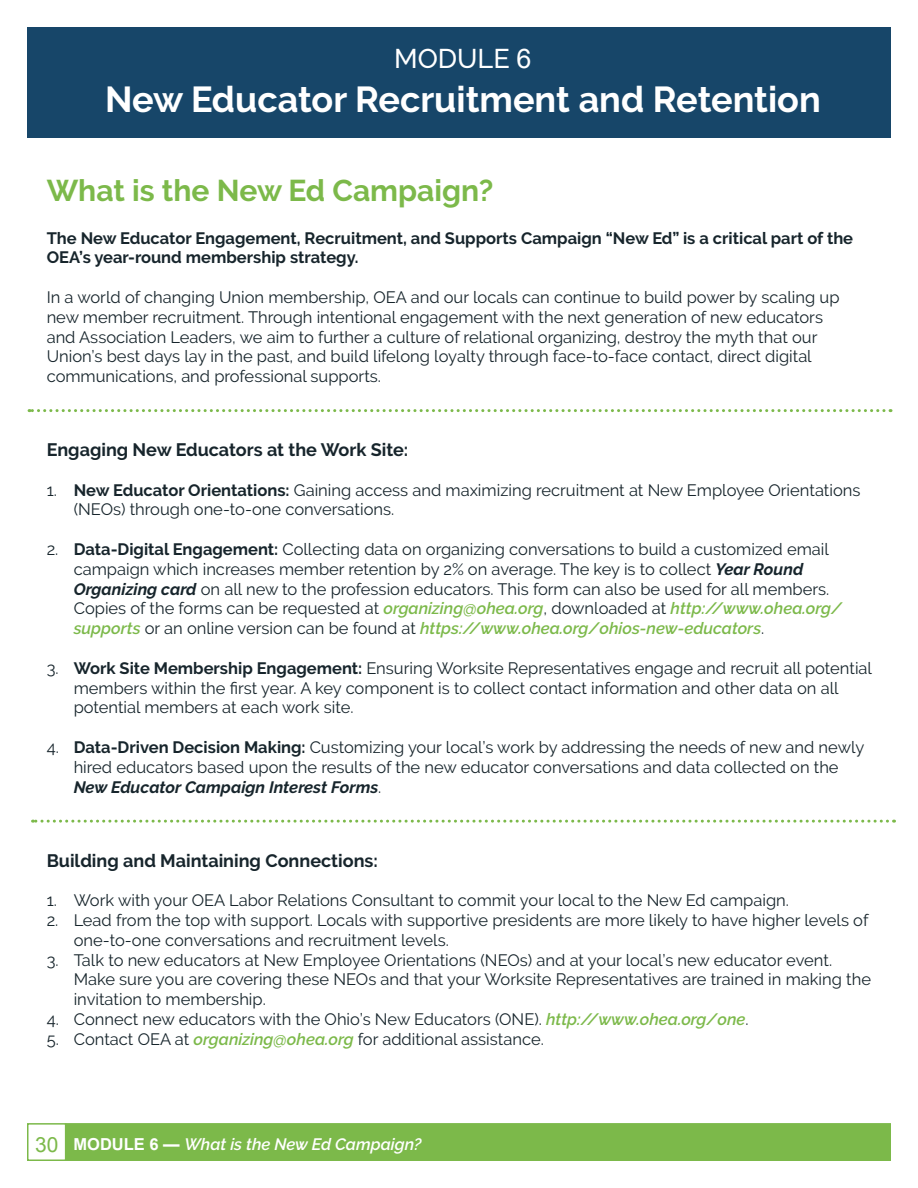
<style>
.page{position:relative;width:918px;height:1188px;background:#fff}
.page>*{position:absolute;margin:0;border:0;box-sizing:border-box;transform-origin:0 0}
.t1{font:700 36px "Raleway";color:#fff}
.t2{font:700 30px "Raleway";color:#7cb94a}
.t3{font:500 27px "Raleway";color:#fff}
.t4{font:20.85px "Arial";color:#7cb94a}
.t5{font:700 18px "Raleway";color:#17252c}
.t6{font:16.5px/19.8px "Raleway";color:#17252c}
.t7{font:700 16.5px/19.8px "Raleway";color:#17252c}
.t8{font:italic 600 16.5px "Raleway";color:#fff}
.s1{font-family:"Arial";font-weight:400}
.s2{font-weight:700}
.s3{font-weight:700;font-style:italic}
.s4{font-weight:600;font-style:italic;color:#7cb94a}
.s5{font-family:"Arial";font-weight:700;font-style:normal}
</style>
<div class="page">
<div style="left:27px;top:1123px;width:39px;height:38px;background:#fff;border:2px solid #7cb94a"></div>
<div style="left:27px;top:27px;width:864px;height:110px;background:#174669"></div>
<div style="left:65px;top:1123px;width:826px;height:38px;background:#7cb94a;border:2px solid #7cb94a"></div>
<svg style="left:33px;top:820px;width:855px;height:3px"></svg>
<svg style="left:29px;top:409px;width:855px;height:3px"></svg>
<h3 class="t3" style="left:394px;top:43px;width:139px">MODULE <span class="s1">6</span></h3>
<h1 class="t1" style="left:105px;top:78px;width:717px">New Educator Recruitment and Retention</h1>
<h2 class="t2" style="left:47px;top:173px;width:448px">What is the New Ed Campaign?</h2>
<p class="t7" style="left:47px;top:228px;width:808px">The New Educator Engagement, Recruitment, and Supports Campaign “New Ed” is a critical part of the<br>OEA’s year-round membership strategy.</p>
<p class="t6" style="left:47px;top:287px;width:794px">In a world of changing Union membership, OEA and our locals can continue to build power by scaling up new member recruitment. Through intentional engagement with the next generation of new educators and Association Leaders, we aim to further a culture of relational organizing, destroy the myth that our Union’s best days lay in the past, and build lifelong loyalty through face-to-face contact, direct digital communications, and professional supports.</p>
<p class="t5" style="left:47px;top:439px;width:363px">Engaging New Educators at the Work Site:</p>
<p class="t6" style="left:74px;top:480px;width:788px;text-indent:-27px">1. <span class="s2">New Educator Orientations:</span> Gaining access and maximizing recruitment at New Employee Orientations (NEOs) through one-to-one conversations.</p>
<p class="t6" style="left:74px;top:539px;width:770px;text-indent:-27px">2. <span class="s2">Data-Digital Engagement:</span> Collecting data on organizing conversations to build a customized email campaign which increases member retention by 2% on average. The key is to collect <span class="s3">Year Round Organizing card</span> on all new to the profession educators. This form can also be used for all members.<br>Copies of the forms can be requested at <span class="s4">organizing@ohea.org</span>, downloaded at <span class="s4">http://www.ohea.org/ supports</span> or an online version can be found at <span class="s4">https://www.ohea.org/ohios-new-educators</span>.</p>
<p class="t6" style="left:74px;top:658px;width:800px;text-indent:-27px">3. <span class="s2">Work Site Membership Engagement:</span> Ensuring Worksite Representatives engage and recruit all potential members within the first year. A key component is to collect contact information and other data on all potential members at each work site.</p>
<p class="t6" style="left:74px;top:737px;width:792px;text-indent:-27px">4. <span class="s2">Data-Driven Decision Making:</span> Customizing your local’s work by addressing the needs of new and newly hired educators based upon the results of the new educator conversations and data collected on the<br><span class="s3">New Educator Campaign Interest Forms</span>.</p>
<p class="t5" style="left:47px;top:850px;width:333px">Building and Maintaining Connections:</p>
<p class="t6" style="left:47px;top:890px;width:744px">1. Work with your OEA Labor Relations Consultant to commit your local to the New Ed campaign.</p>
<p class="t6" style="left:74px;top:910px;width:796px;text-indent:-27px">2. Lead from the top with support. Locals with supportive presidents are more likely to have higher levels of one-to-one conversations and recruitment levels.</p>
<p class="t6" style="left:74px;top:950px;width:799px;text-indent:-27px">3. Talk to new educators at New Employee Orientations (NEOs) and at your local’s new educator event.<br>Make sure you are covering these NEOs and that your Worksite Representatives are trained in making the invitation to membership.</p>
<p class="t6" style="left:47px;top:1009px;width:703px">4. Connect new educators with the Ohio’s New Educators (ONE). <span class="s4">http://www.ohea.org/one</span>.</p>
<p class="t6" style="left:47px;top:1029px;width:499px">5. Contact OEA at <span class="s4">organizing@ohea.org</span> for additional assistance.</p>
<p class="t4" style="left:35px;top:1131px;width:25px">30</p>
<p class="t8" style="left:73px;top:1134px;width:350px"><span class="s5">MODULE 6 —</span> What is the New Ed Campaign?</p>
</div>
